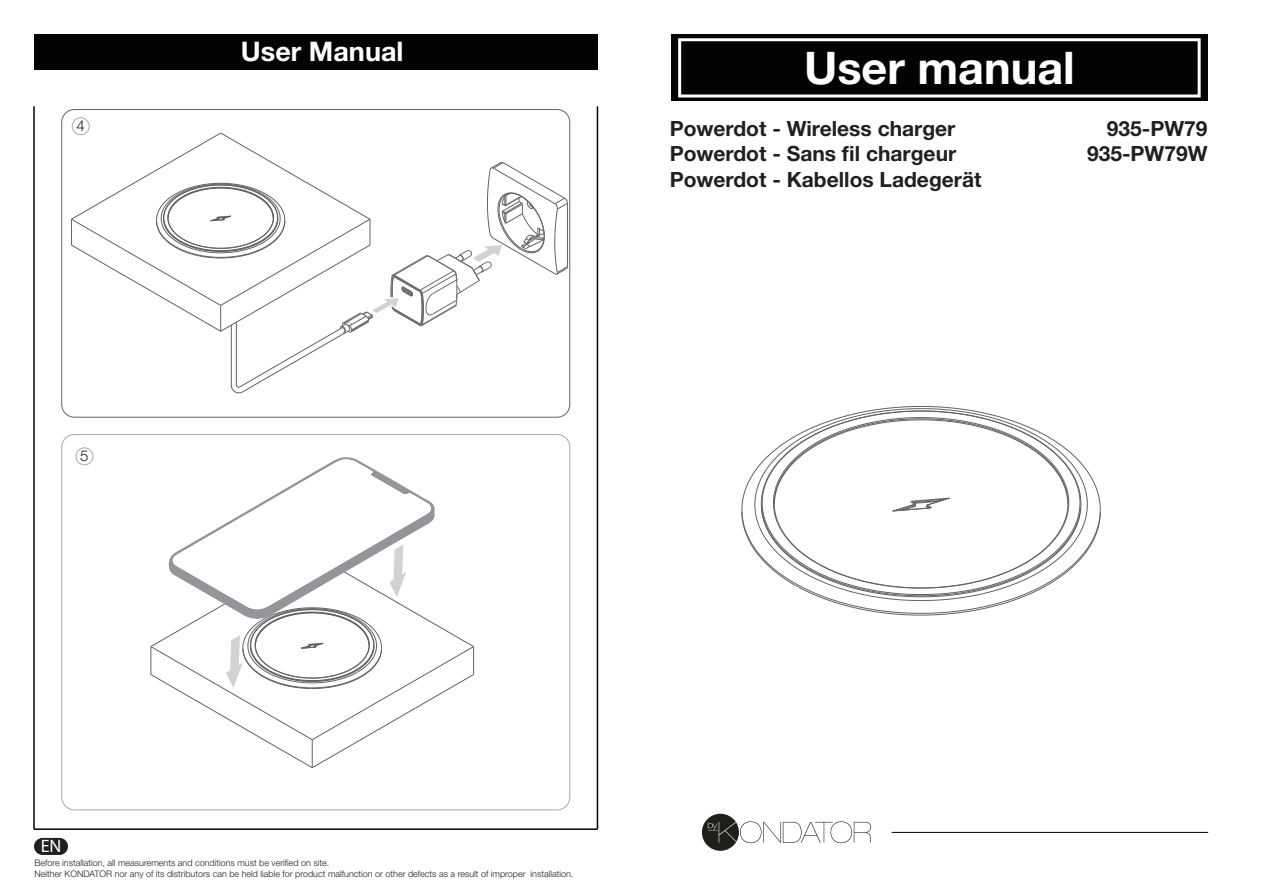
<style>
.page{position:relative;width:1263px;height:893px;background:#fff}
.page>*{position:absolute;margin:0;border:0;box-sizing:border-box;transform-origin:0 0}
.t1{font:700 45px "Helvetica Neue LT Std";color:#fff}
.t2{font:700 27px "Helvetica Neue LT Std";color:#fff}
.t3{font:700 21px/25.2px "Helvetica Neue LT Std";color:#231f20;text-align:right}
.t4{font:18px "Myriad Pro";color:#fff}
.t5{font:300 15px "Helvetica Neue LT Std";color:#231f20}
.t6{font:300 9px/10.8px "Helvetica Neue LT Std";color:#231f20}
</style>
<div class="page">
<div style="left:671px;top:35px;width:537px;height:66px;background:#030303"></div>
<div style="left:678px;top:38px;width:523px;height:59px;border:3px solid #fff"></div>
<hr style="left:892px;top:832px;width:316px;height:1px;background:#030303">
<svg style="left:702px;top:814px;width:169px;height:37px"></svg>
<div style="left:72px;top:118px;width:17px;height:17px;border:1px solid #a8a9ad;border-radius:50%"></div>
<div style="left:34px;top:34px;width:563px;height:36px;background:#030303"></div>
<hr style="left:33px;top:106px;width:2px;height:723px;background:#030303">
<hr style="left:597px;top:106px;width:1px;height:723px;background:#030303">
<hr style="left:34px;top:828px;width:563px;height:2px;background:#030303">
<div style="left:76px;top:448px;width:17px;height:17px;border:1px solid #a8a9ad;border-radius:50%"></div>
<div style="left:34px;top:838px;width:34px;height:17px;background:#231f20;border-radius:9px"></div>
<svg style="left:741px;top:406px;width:360px;height:210px"></svg>
<div style="left:62px;top:109px;width:508px;height:308px;border:1px solid #636366;border-radius:13px"></div>
<svg style="left:150px;top:457px;width:324px;height:311px"></svg>
<svg style="left:71px;top:132px;width:497px;height:262px"></svg>
<h3 class="t5" style="left:76px;top:117px;width:10px">4</h3>
<h3 class="t5" style="left:80px;top:447px;width:10px">5</h3>
<h2 class="t2" style="left:241px;top:35px;width:164px">User Manual</h2>
<h1 class="t1" style="left:804px;top:40px;width:272px">User manual</h1>
<h3 class="t3" style="left:670px;top:116px;width:313px;text-align:left">Powerdot - Wireless charger<br>Powerdot - Sans fil chargeur<br>Powerdot - Kabellos Ladegerät</h3>
<h3 class="t3" style="left:1087px;top:116px;width:122px">935-PW79<br>935-PW79W</h3>
<h3 class="t4" style="left:41px;top:835px;width:22px">EN</h3>
<p class="t6" style="left:34px;top:857px;width:541px">Before installation, all measurements and conditions must be verified on site.<br>Neither KONDATOR nor any of its distributors can be held liable for product malfunction or other defects as a result of improper installation.</p>
</div>
